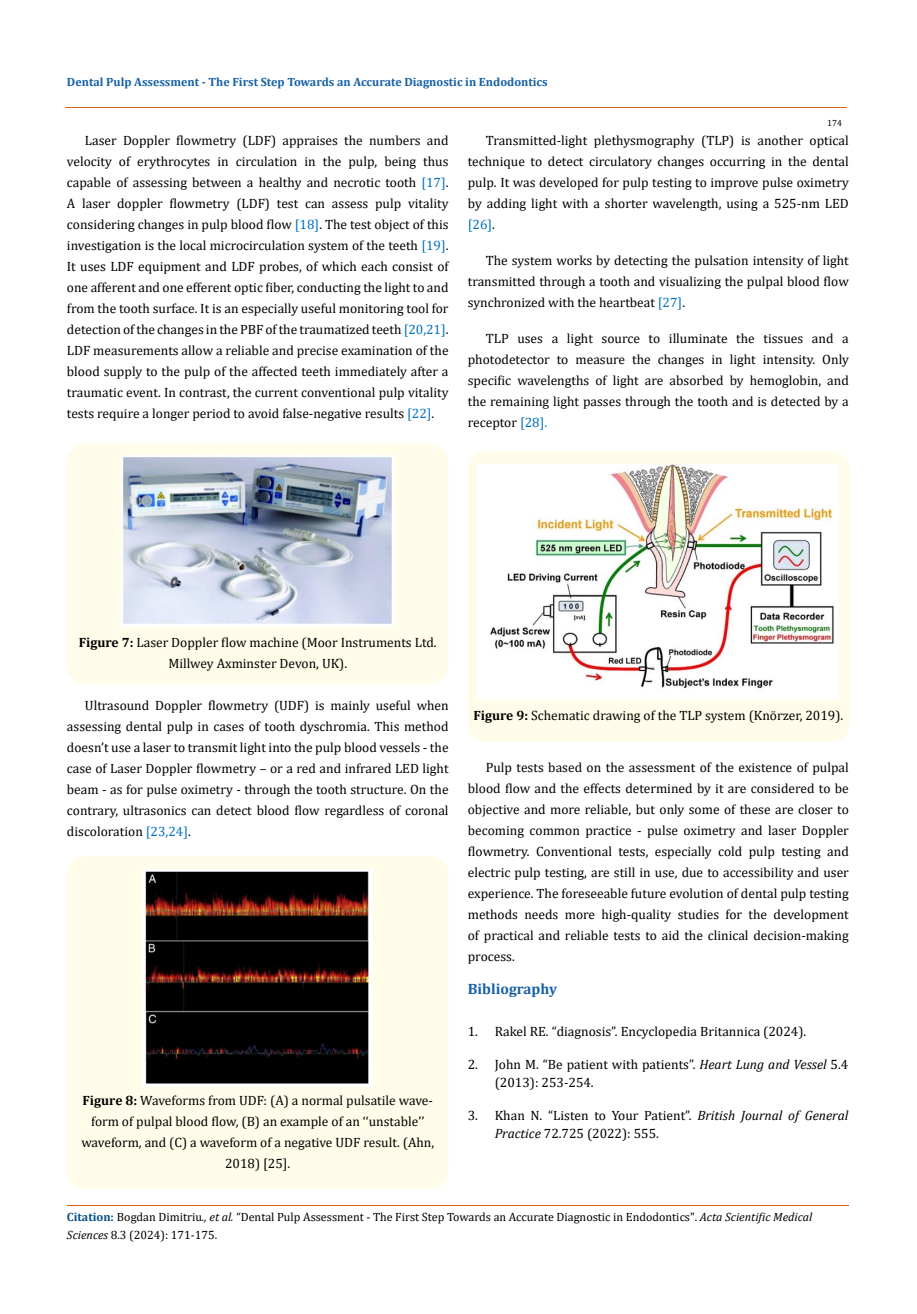
<style>
.page{position:relative;width:917px;height:1314px;background:#fff}
.page>*{position:absolute;margin:0;border:0;box-sizing:border-box;transform-origin:0 0}
.t1{font:700 15px "Cambria";color:#1560a6}
.t2{font:13.5px/21px "Cambria";color:#000;text-align:justify}
.t3{font:12px/18px "Cambria";color:#000}
.t4{font:700 12px "Cambria";color:#1560a6}
.t5{font:9px "Cambria";color:#000}
.s1{color:#0070c0}
.s2{font-weight:700}
.s3{font-style:italic}
.s4{font-weight:700;color:#035089}
</style>
<div class="page">
<div style="left:67px;top:444px;width:381px;height:240px;background:#fffde9;border-radius:18px"></div>
<img style="left:121px;top:455px;width:273px;height:171px">
<div style="left:67px;top:856px;width:381px;height:333px;background:#fffde9;border-radius:18px"></div>
<img style="left:143px;top:870px;width:230px;height:216px">
<div style="left:468px;top:451px;width:381px;height:291px;background:#fffde9;border-radius:18px"></div>
<img style="left:478px;top:465px;width:360px;height:234px">
<hr style="left:65px;top:108px;width:782px;height:1px;background:#e05d1a">
<hr style="left:67px;top:1205px;width:781px;height:1px;background:#e05d1a">
<p class="t4" style="left:67px;top:73px;width:482px">Dental Pulp Assessment - The First Step Towards an Accurate Diagnostic in Endodontics</p>
<p class="t5" style="left:827px;top:118px;width:16px">174</p>
<p class="t2" style="left:67px;top:130px;width:383px;text-indent:18px">Laser Doppler flowmetry (LDF) appraises the numbers and velocity of erythrocytes in circulation in the pulp, being thus capable of assessing between a healthy and necrotic tooth <span class="s1">[17]</span>.<br>A laser doppler flowmetry (LDF) test can assess pulp vitality considering changes in pulp blood flow <span class="s1">[18]</span>. The test object of this investigation is the local microcirculation system of the teeth <span class="s1">[19]</span>.<br>It uses LDF equipment and LDF probes, of which each consist of one afferent and one efferent optic fiber, conducting the light to and from the tooth surface. It is an especially useful monitoring tool for detection of the changes in the PBF of the traumatized teeth <span class="s1">[20,21]</span>.<br>LDF measurements allow a reliable and precise examination of the blood supply to the pulp of the affected teeth immediately after a traumatic event. In contrast, the current conventional pulp vitality tests require a longer period to avoid false-negative results <span class="s1">[22]</span>.</p>
<p class="t2" style="left:468px;top:130px;width:382px;text-indent:18px">Transmitted-light plethysmography (TLP) is another optical technique to detect circulatory changes occurring in the dental pulp. It was developed for pulp testing to improve pulse oximetry by adding light with a shorter wavelength, using a 525-nm LED <span class="s1">[26]</span>.</p>
<p class="t2" style="left:468px;top:250px;width:382px;text-indent:18px">The system works by detecting the pulsation intensity of light transmitted through a tooth and visualizing the pulpal blood flow synchronized with the heartbeat <span class="s1">[27]</span>.</p>
<p class="t2" style="left:468px;top:328px;width:382px;text-indent:18px">TLP uses a light source to illuminate the tissues and a photodetector to measure the changes in light intensity. Only specific wavelengths of light are absorbed by hemoglobin, and the remaining light passes through the tooth and is detected by a receptor <span class="s1">[28].</span></p>
<p class="t2" style="left:79px;top:631px;width:359px;text-align:center"><span class="s2">Figure 7:</span> Laser Doppler flow machine (Moor Instruments Ltd.<br>Millwey Axminster Devon, UK).</p>
<p class="t2" style="left:67px;top:694px;width:383px;text-indent:18px">Ultrasound Doppler flowmetry (UDF) is mainly useful when assessing dental pulp in cases of tooth dyschromia. This method doesn’t use a laser to transmit light into the pulp blood vessels - the case of Laser Doppler flowmetry – or a red and infrared LED light beam - as for pulse oximetry - through the tooth structure. On the contrary, ultrasonics can detect blood flow regardless of coronal discoloration <span class="s1">[23,24]</span>.</p>
<p class="t2" style="left:81px;top:1090px;width:354px;text-align:center"><span class="s2">Figure 8:</span> Waveforms from UDF: (A) a normal pulsatile wave&shy;form of pulpal blood flow, (B) an example of an ‘‘unstable’’ waveform, and (C) a waveform of a negative UDF result. (Ahn, 2018) [25].</p>
<p class="t2" style="left:473px;top:705px;width:371px"><span class="s2">Figure 9:</span> Schematic drawing of the TLP system (Knörzer, 2019).</p>
<p class="t2" style="left:468px;top:757px;width:382px;text-indent:18px">Pulp tests based on the assessment of the existence of pulpal blood flow and the effects determined by it are considered to be objective and more reliable, but only some of these are closer to becoming common practice - pulse oximetry and laser Doppler flowmetry. Conventional tests, especially cold pulp testing and electric pulp testing, are still in use, due to accessibility and user experience. The foreseeable future evolution of dental pulp testing methods needs more high-quality studies for the development of practical and reliable tests to aid the clinical decision-making process.</p>
<p class="t1" style="left:468px;top:978px;width:91px">Bibliography</p>
<p class="t2" style="left:468px;top:1021px;width:340px">1. Rakel RE. “diagnosis”. Encyclopedia Britannica (2024).</p>
<p class="t2" style="left:495px;top:1056px;width:355px;line-height:18px;text-indent:-27px">2. John M. “Be patient with patients”. <span class="s3">Heart Lung and Vessel</span> 5.4 (2013): 253-254.</p>
<p class="t2" style="left:495px;top:1107px;width:355px;line-height:18px;text-indent:-27px">3. Khan N. “Listen to Your Patient”. <span class="s3">British Journal of General<br>Practice</span> 72.725 (2022): 555.</p>
<p class="t3" style="left:67px;top:1207px;width:747px"><span class="s4">Citation:</span> Bogdan Dimitriu<span class="s3">., et al.</span> “Dental Pulp Assessment - The First Step Towards an Accurate Diagnostic in Endodontics". <span class="s3">Acta Scientific Medical<br>Sciences</span> 8.3 (2024): 171-175.</p>
</div>
